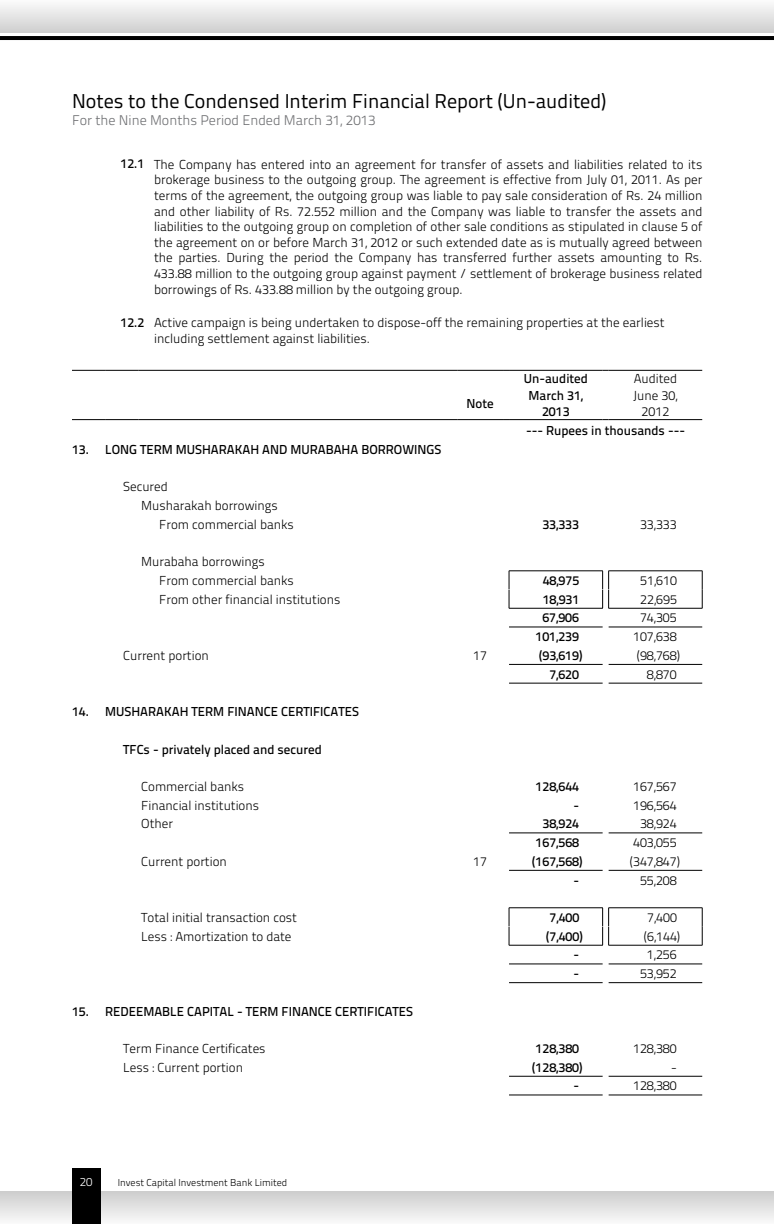
<style>
.page{position:relative;width:774px;height:1224px;background:#fff}
.page>*{position:absolute;margin:0;border:0;box-sizing:border-box;transform-origin:0 0}
.t1{font:20px "Titillium Text 25 L 400 wt";color:#000}
.t2{font:14px "Titillium Text 25 L 250 wt";color:#6d6e71}
.t3{font:13px/15.6px "Titillium Text 25 L 250 wt";color:#000}
.t4{font:13px/15.6px "Titillium Text 25 L 600 wt";color:#000;text-align:center}
.t5{font:12px "Titillium Text 25 L 250 wt";color:#fff}
.t6{font:10px "Titillium Text 25 L 250 wt";color:#000}
.s1{font-family:"Titillium Text 25 L 600 wt"}
</style>
<div class="page">
<hr style="left:0;top:36px;width:774px;height:4px;background:#000">
<div style="left:0;top:0;width:774px;height:32px;background:linear-gradient(to bottom,#fbfbfb,#d1d1d1)"></div>
<div style="left:0;top:1192px;width:774px;height:32px;background:linear-gradient(to bottom,#cdcdcd,#f8f8f8)"></div>
<div style="left:72px;top:1169px;width:28px;height:55px;background:#000"></div>
<hr style="left:72px;top:370px;width:33px;height:1px;background:#000">
<hr style="left:105px;top:370px;width:33px;height:1px;background:#000">
<hr style="left:138px;top:370px;width:319px;height:1px;background:#000">
<hr style="left:457px;top:370px;width:46px;height:1px;background:#000">
<hr style="left:509px;top:370px;width:94px;height:1px;background:#000">
<hr style="left:609px;top:370px;width:93px;height:1px;background:#000">
<hr style="left:72px;top:419px;width:33px;height:1px;background:#000">
<hr style="left:105px;top:419px;width:33px;height:1px;background:#000">
<hr style="left:138px;top:419px;width:319px;height:1px;background:#000">
<hr style="left:457px;top:419px;width:46px;height:1px;background:#000">
<hr style="left:509px;top:419px;width:94px;height:1px;background:#000">
<hr style="left:609px;top:419px;width:93px;height:1px;background:#000">
<svg style="left:509px;top:908px;width:1px;height:37px"></svg>
<svg style="left:602px;top:908px;width:7px;height:37px"></svg>
<svg style="left:702px;top:908px;width:1px;height:37px"></svg>
<svg style="left:509px;top:571px;width:1px;height:37px"></svg>
<svg style="left:602px;top:571px;width:7px;height:37px"></svg>
<svg style="left:702px;top:571px;width:1px;height:37px"></svg>
<hr style="left:509px;top:570px;width:94px;height:1px;background:#000">
<hr style="left:608px;top:570px;width:94px;height:1px;background:#000">
<hr style="left:509px;top:608px;width:94px;height:1px;background:#000">
<hr style="left:608px;top:608px;width:94px;height:1px;background:#000">
<hr style="left:509px;top:627px;width:94px;height:1px;background:#000">
<hr style="left:609px;top:627px;width:93px;height:1px;background:#000">
<hr style="left:509px;top:664px;width:94px;height:1px;background:#000">
<hr style="left:609px;top:664px;width:93px;height:1px;background:#000">
<hr style="left:509px;top:683px;width:94px;height:1px;background:#000">
<hr style="left:609px;top:683px;width:93px;height:1px;background:#000">
<hr style="left:509px;top:833px;width:94px;height:1px;background:#000">
<hr style="left:609px;top:833px;width:93px;height:1px;background:#000">
<hr style="left:509px;top:870px;width:94px;height:1px;background:#000">
<hr style="left:609px;top:870px;width:93px;height:1px;background:#000">
<hr style="left:509px;top:907px;width:94px;height:1px;background:#000">
<hr style="left:608px;top:907px;width:94px;height:1px;background:#000">
<hr style="left:509px;top:945px;width:94px;height:1px;background:#000">
<hr style="left:608px;top:945px;width:94px;height:1px;background:#000">
<hr style="left:509px;top:964px;width:94px;height:1px;background:#000">
<hr style="left:609px;top:964px;width:93px;height:1px;background:#000">
<hr style="left:509px;top:982px;width:94px;height:1px;background:#000">
<hr style="left:609px;top:982px;width:93px;height:1px;background:#000">
<hr style="left:509px;top:1076px;width:94px;height:1px;background:#000">
<hr style="left:609px;top:1076px;width:93px;height:1px;background:#000">
<hr style="left:509px;top:1095px;width:94px;height:1px;background:#000">
<hr style="left:609px;top:1095px;width:93px;height:1px;background:#000">
<h1 class="t1" style="left:72px;top:86px;width:536px">Notes to the Condensed Interim Financial Report (Un-audited)</h1>
<p class="t2" style="left:72px;top:110px;width:305px">For the Nine Months Period Ended March 31, 2013</p>
<p class="t3" style="left:154px;top:156px;width:550px;text-align:justify;text-indent:-34px"><span class="s1">12.1</span> The Company has entered into an agreement for transfer of assets and liabilities related to its brokerage business to the outgoing group. The agreement is effective from July 01, 2011. As per terms of the agreement, the outgoing group was liable to pay sale consideration of Rs. 24 million and other liability of Rs. 72.552 million and the Company was liable to transfer the assets and liabilities to the outgoing group on completion of other sale conditions as stipulated in clause 5 of the agreement on or before March 31, 2012 or such extended date as is mutually agreed between the parties. During the period the Company has transferred further assets amounting to Rs.<br>433.88 million to the outgoing group against payment / settlement of brokerage business related borrowings of Rs. 433.88 million by the outgoing group.</p>
<p class="t3" style="left:154px;top:314px;width:512px;text-indent:-34px"><span class="s1">12.2</span> Active campaign is being undertaken to dispose-off the remaining properties at the earliest including settlement against liabilities.</p>
<p class="t4" style="left:524px;top:370px;width:66px">Un-audited</p>
<p class="t3" style="left:634px;top:370px;width:45px">Audited</p>
<p class="t4" style="left:467px;top:395px;width:29px">Note</p>
<p class="t4" style="left:529px;top:387px;width:56px">March 31,<br>2013</p>
<p class="t3" style="left:633px;top:387px;width:46px;text-align:center">June 30,<br>2012</p>
<p class="t4" style="left:526px;top:421px;width:161px">--- Rupees in thousands ---</p>
<p class="t4" style="left:72px;top:441px;width:371px">13. LONG TERM MUSHARAKAH AND MURABAHA BORROWINGS</p>
<p class="t3" style="left:123px;top:478px;width:46px">Secured</p>
<p class="t3" style="left:141px;top:497px;width:138px">Musharakah borrowings</p>
<p class="t3" style="left:159px;top:516px;width:136px">From commercial banks</p>
<p class="t4" style="left:542px;top:516px;width:38px">33,333</p>
<p class="t3" style="left:640px;top:516px;width:38px">33,333</p>
<p class="t3" style="left:159px;top:552px;width:136px;line-height:18.8px;text-indent:-18px">Murabaha borrowings<br>From commercial banks</p>
<p class="t4" style="left:543px;top:572px;width:38px">48,975</p>
<p class="t3" style="left:640px;top:572px;width:38px">51,610</p>
<p class="t3" style="left:159px;top:591px;width:183px">From other financial institutions</p>
<p class="t4" style="left:543px;top:591px;width:38px">18,931</p>
<p class="t3" style="left:640px;top:591px;width:38px">22,695</p>
<p class="t4" style="left:542px;top:609px;width:38px">67,906</p>
<p class="t3" style="left:640px;top:609px;width:38px">74,305</p>
<p class="t4" style="left:536px;top:628px;width:45px">101,239</p>
<p class="t3" style="left:633px;top:628px;width:45px">107,638</p>
<p class="t3" style="left:123px;top:647px;width:87px">Current portion</p>
<p class="t3" style="left:473px;top:647px;width:15px">17</p>
<p class="t4" style="left:539px;top:647px;width:45px">(93,619)</p>
<p class="t3" style="left:637px;top:647px;width:45px">(98,768)</p>
<p class="t4" style="left:549px;top:666px;width:31px">7,620</p>
<p class="t3" style="left:647px;top:666px;width:31px">8,870</p>
<p class="t4" style="left:72px;top:703px;width:288px">14. MUSHARAKAH TERM FINANCE CERTIFICATES</p>
<p class="t4" style="left:123px;top:740px;width:200px">TFCs - privately placed and secured</p>
<p class="t3" style="left:141px;top:778px;width:105px">Commercial banks</p>
<p class="t4" style="left:536px;top:778px;width:45px">128,644</p>
<p class="t3" style="left:633px;top:778px;width:45px">167,567</p>
<p class="t3" style="left:141px;top:797px;width:120px">Financial institutions</p>
<p class="t4" style="left:573px;top:797px;width:7px">-</p>
<p class="t3" style="left:633px;top:797px;width:45px">196,564</p>
<p class="t3" style="left:141px;top:815px;width:33px">Other</p>
<p class="t4" style="left:542px;top:815px;width:38px">38,924</p>
<p class="t3" style="left:640px;top:815px;width:38px">38,924</p>
<p class="t4" style="left:536px;top:834px;width:45px">167,568</p>
<p class="t3" style="left:633px;top:834px;width:45px">403,055</p>
<p class="t3" style="left:141px;top:853px;width:87px">Current portion</p>
<p class="t3" style="left:473px;top:853px;width:15px">17</p>
<p class="t4" style="left:532px;top:853px;width:52px">(167,568)</p>
<p class="t3" style="left:630px;top:853px;width:52px">(347,847)</p>
<p class="t4" style="left:573px;top:871px;width:7px">-</p>
<p class="t3" style="left:640px;top:872px;width:38px">55,208</p>
<p class="t3" style="left:141px;top:909px;width:157px">Total initial transaction cost</p>
<p class="t4" style="left:550px;top:909px;width:31px">7,400</p>
<p class="t3" style="left:647px;top:909px;width:31px">7,400</p>
<p class="t3" style="left:141px;top:928px;width:152px">Less : Amortization to date</p>
<p class="t4" style="left:546px;top:928px;width:38px">(7,400)</p>
<p class="t3" style="left:644px;top:928px;width:38px">(6,144)</p>
<p class="t4" style="left:573px;top:946px;width:7px">-</p>
<p class="t3" style="left:647px;top:946px;width:31px">1,256</p>
<p class="t4" style="left:573px;top:965px;width:7px">-</p>
<p class="t3" style="left:640px;top:965px;width:38px">53,952</p>
<p class="t4" style="left:72px;top:1003px;width:343px">15. REDEEMABLE CAPITAL - TERM FINANCE CERTIFICATES</p>
<p class="t3" style="left:123px;top:1040px;width:144px">Term Finance Certificates</p>
<p class="t4" style="left:536px;top:1040px;width:45px">128,380</p>
<p class="t3" style="left:633px;top:1040px;width:45px">128,380</p>
<p class="t3" style="left:123px;top:1059px;width:121px">Less : Current portion</p>
<p class="t4" style="left:532px;top:1059px;width:52px">(128,380)</p>
<p class="t3" style="left:671px;top:1059px;width:7px">-</p>
<p class="t4" style="left:573px;top:1077px;width:7px">-</p>
<p class="t3" style="left:633px;top:1077px;width:45px">128,380</p>
<p class="t5" style="left:80px;top:1173px;width:14px">20</p>
<p class="t6" style="left:118px;top:1175px;width:171px">Invest Capital Investment Bank Limited</p>
</div>
